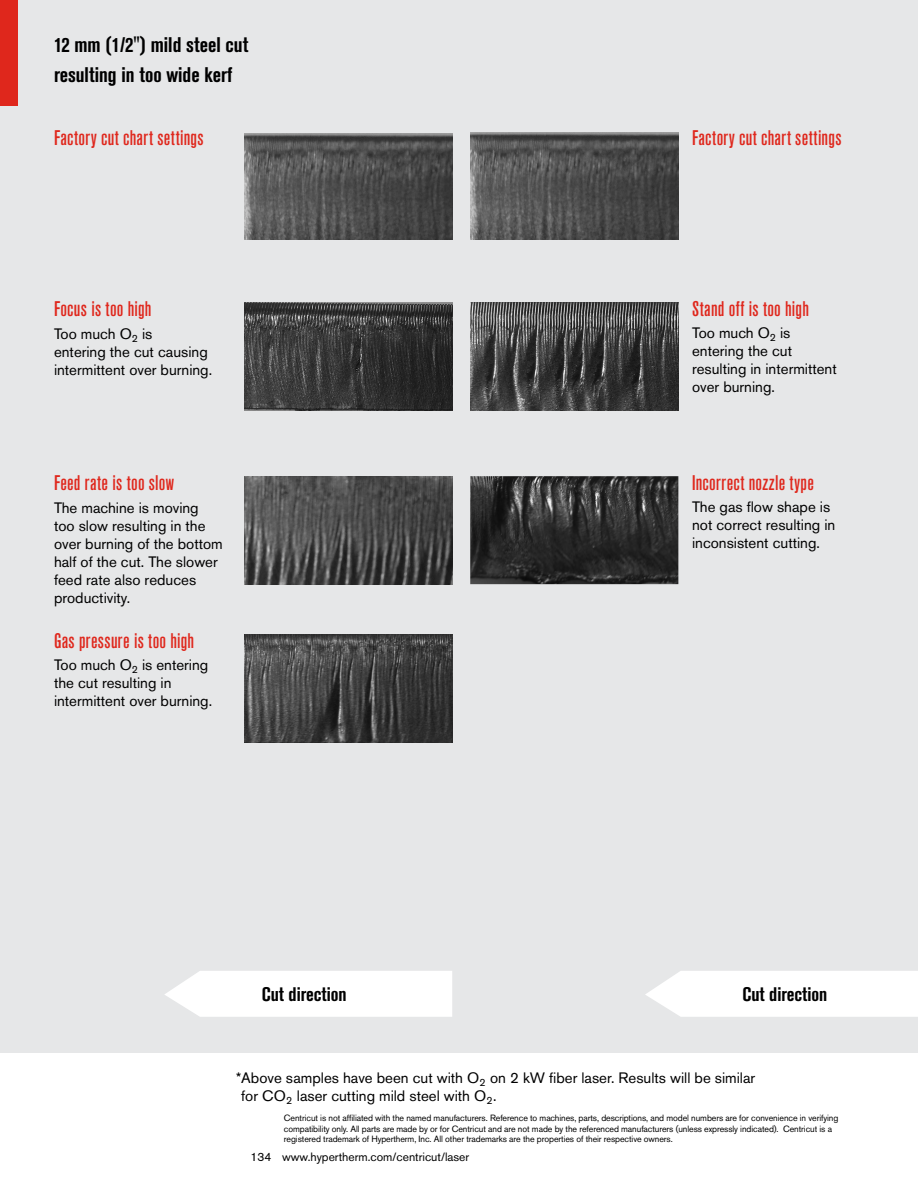
<style>
.page{position:relative;width:918px;height:1188px;background:#fff}
.page>*{position:absolute;margin:0;border:0;box-sizing:border-box;transform-origin:0 0}
.t1{font:500 condensed 21px "Akzidenz Grotesk Pro";letter-spacing:.015em;color:#df271c}
.t2{font:700 condensed 21px/30px "Akzidenz Grotesk Pro";color:#000}
.t3{font:700 condensed 19.5px "Akzidenz Grotesk Pro";color:#000}
.t4{font:15px/18px "Akzidenz Grotesk Pro";color:#000}
.t5{font:12px "Akzidenz Grotesk Pro";color:#000}
.t6{font:9px/10.5px "Akzidenz Grotesk Pro";letter-spacing:-.01em;color:#000}
</style>
<div class="page">
<div style="left:0;top:0;width:918px;height:1053px;background:#e6e7e8"></div>
<img style="left:470px;top:133px;width:208px;height:106px">
<img style="left:470px;top:302px;width:208px;height:108px">
<img style="left:470px;top:476px;width:208px;height:108px">
<img style="left:244px;top:133px;width:208px;height:107px">
<img style="left:244px;top:303px;width:208px;height:108px">
<img style="left:244px;top:477px;width:208px;height:108px">
<img style="left:244px;top:634px;width:208px;height:108px">
<div style="left:165px;top:971px;width:287px;height:46px;background:#fff"></div>
<div style="left:645px;top:971px;width:273px;height:46px;background:#fff"></div>
<div style="left:0;top:0;width:18px;height:106px;background:#df271c"></div>
<h1 class="t2" style="left:54px;top:29px;width:196px">12 mm (1/2") mild steel cut resulting in too wide kerf</h1>
<h1 class="t1" style="left:54px;top:124px;width:151px">Factory cut chart settings</h1>
<h1 class="t1" style="left:54px;top:295px;width:99px">Focus is too high</h1>
<p class="t4" style="left:54px;top:325px;width:160px">Too much O<sub>2</sub> is<br>entering the cut causing intermittent over burning.</p>
<h1 class="t1" style="left:54px;top:469px;width:122px">Feed rate is too slow</h1>
<p class="t4" style="left:54px;top:499px;width:170px">The machine is moving too slow resulting in the over burning of the bottom half of the cut. The slower feed rate also reduces productivity.</p>
<h1 class="t1" style="left:54px;top:627px;width:142px">Gas pressure is too high</h1>
<p class="t4" style="left:54px;top:656px;width:160px">Too much O<sub>2</sub> is entering the cut resulting in intermittent over burning.</p>
<h1 class="t1" style="left:692px;top:124px;width:151px">Factory cut chart settings</h1>
<h1 class="t1" style="left:692px;top:295px;width:118px">Stand off is too high</h1>
<p class="t4" style="left:692px;top:324px;width:146px">Too much O<sub>2</sub> is entering the cut resulting in intermittent over burning.</p>
<h1 class="t1" style="left:692px;top:469px;width:123px">Incorrect nozzle type</h1>
<p class="t4" style="left:692px;top:498px;width:145px">The gas flow shape is not correct resulting in inconsistent cutting.</p>
<h2 class="t3" style="left:262px;top:982px;width:86px">Cut direction</h2>
<h2 class="t3" style="left:742px;top:982px;width:86px">Cut direction</h2>
<p class="t4" style="left:241px;top:1070px;width:515px;line-height:17.2px;text-indent:-5px">*Above samples have been cut with O<sub>2</sub> on 2 kW fiber laser. Results will be similar for CO<sub>2</sub> laser cutting mild steel with O<sub>2</sub>.</p>
<p class="t6" style="left:284px;top:1113px;width:556px">Centricut is not affiliated with the named manufacturers. Reference to machines, parts, descriptions, and model numbers are for convenience in verifying compatibility only. All parts are made by or for Centricut and are not made by the referenced manufacturers (unless expressly indicated). Centricut is a registered trademark of Hypertherm, Inc. All other trademarks are the properties of their respective owners.</p>
<p class="t5" style="left:250px;top:1149px;width:220px">134 www.hypertherm.com/centricut/laser</p>
</div>
